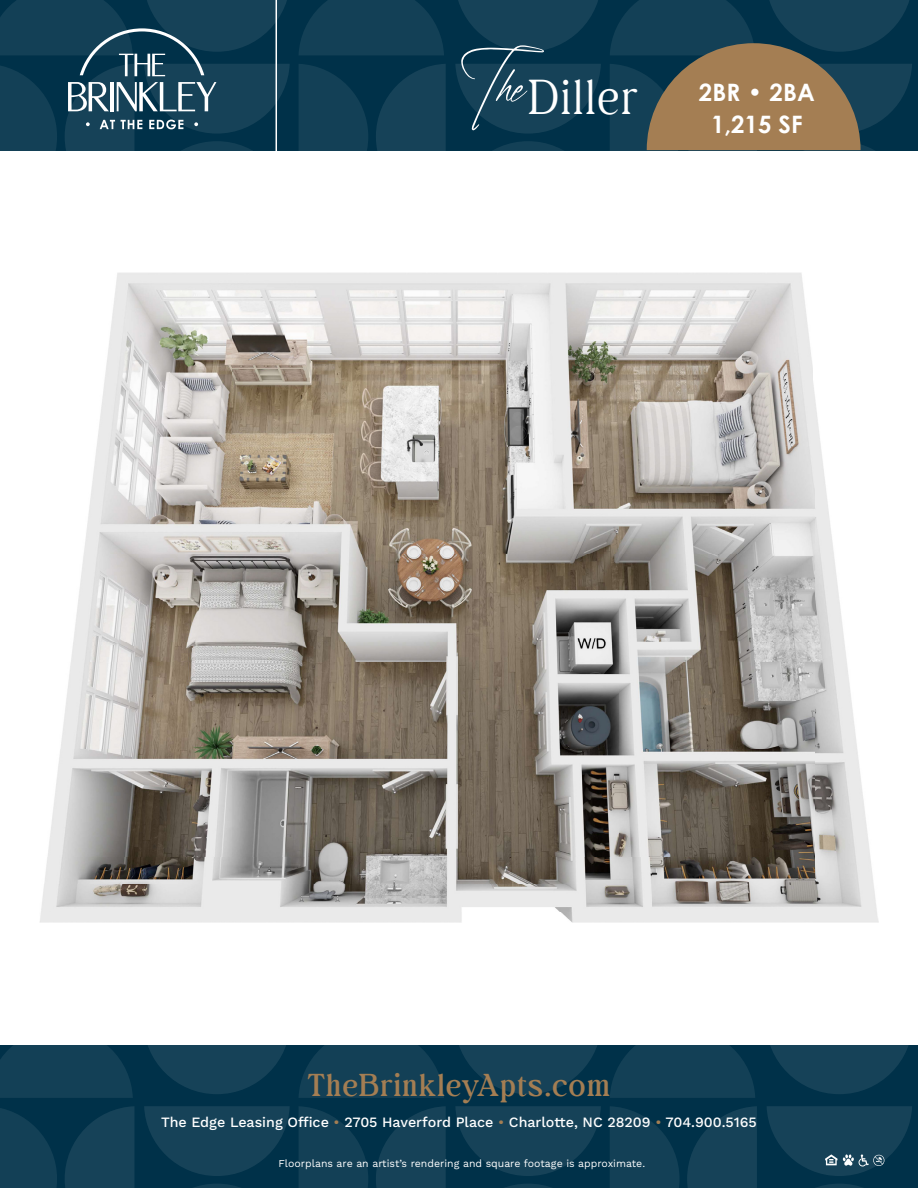
<style>
.page{position:relative;width:918px;height:1188px;background:#fff}
.page>*{position:absolute;margin:0;border:0;box-sizing:border-box;transform-origin:0 0}
.t1{font:85.5px "Seredithone";color:#fff}
.t2{font:48.75px "Behind The Nineties Rg";letter-spacing:.06em;color:#fff}
.t3{font:31.5px "Behind The Nineties Md";letter-spacing:.05em;color:#a47e53}
.t4{font:700 24px "Century Gothic";letter-spacing:.01em;color:#fff}
.t5{font:500 14.25px "Work Sans";color:#fff}
.t6{font:10.5px "Work Sans";color:#fff}
.s1{color:#a47e53}
</style>
<div class="page">
<div style="left:0;top:1045px;width:918px;height:143px;background:#003149"></div>
<svg style="left:610px;top:1045px;width:145px;height:53px"></svg>
<svg style="left:770px;top:1045px;width:139px;height:49px"></svg>
<svg style="left:687px;top:1106px;width:70px;height:82px"></svg>
<svg style="left:610px;top:1106px;width:69px;height:82px"></svg>
<svg style="left:816px;top:1184px;width:47px;height:4px"></svg>
<svg style="left:299px;top:1045px;width:145px;height:53px"></svg>
<svg style="left:459px;top:1045px;width:138px;height:49px"></svg>
<svg style="left:376px;top:1106px;width:70px;height:82px"></svg>
<svg style="left:299px;top:1106px;width:69px;height:82px"></svg>
<svg style="left:505px;top:1184px;width:46px;height:4px"></svg>
<svg style="left:455px;top:1106px;width:146px;height:70px"></svg>
<svg style="left:0;top:1045px;width:133px;height:53px"></svg>
<svg style="left:148px;top:1045px;width:138px;height:49px"></svg>
<svg style="left:65px;top:1106px;width:69px;height:82px"></svg>
<svg style="left:0;top:1108px;width:57px;height:80px"></svg>
<svg style="left:194px;top:1184px;width:46px;height:4px"></svg>
<svg style="left:144px;top:1106px;width:146px;height:70px"></svg>
<div style="left:0;top:0;width:918px;height:150px;background:#003149"></div>
<svg style="left:299px;top:0;width:145px;height:55px"></svg>
<svg style="left:458px;top:0;width:140px;height:52px"></svg>
<svg style="left:376px;top:64px;width:70px;height:86px"></svg>
<svg style="left:299px;top:64px;width:69px;height:86px"></svg>
<svg style="left:495px;top:141px;width:67px;height:9px"></svg>
<svg style="left:455px;top:64px;width:146px;height:70px"></svg>
<svg style="left:610px;top:0;width:302px;height:150px"></svg>
<svg style="left:0;top:0;width:290px;height:150px"></svg>
<hr style="left:276px;top:0;width:1px;height:194px;background:#fff">
<svg style="left:767px;top:1106px;width:145px;height:70px"></svg>
<img style="left:40px;top:273px;width:838px;height:650px">
<p class="t1" style="left:461px;top:37px;width:67px">The</p>
<p class="t2" style="left:529px;top:65px;width:110px">Diller</p>
<p class="t4" style="left:699px;top:78px;width:118px">2BR • 2BA</p>
<p class="t4" style="left:711px;top:109px;width:93px">1,215 SF</p>
<h3 class="t3" style="left:308px;top:1063px;width:303px">TheBrinkleyApts.com</h3>
<p class="t5" style="left:161px;top:1114px;width:597px">The Edge Leasing Office <span class="s1">•</span> 2705 Haverford Place <span class="s1">•</span> Charlotte, NC 28209 <span class="s1">•</span> 704.900.5165</p>
<p class="t6" style="left:279px;top:1157px;width:368px">Floorplans are an artist’s rendering and square footage is approximate.</p>
</div>
